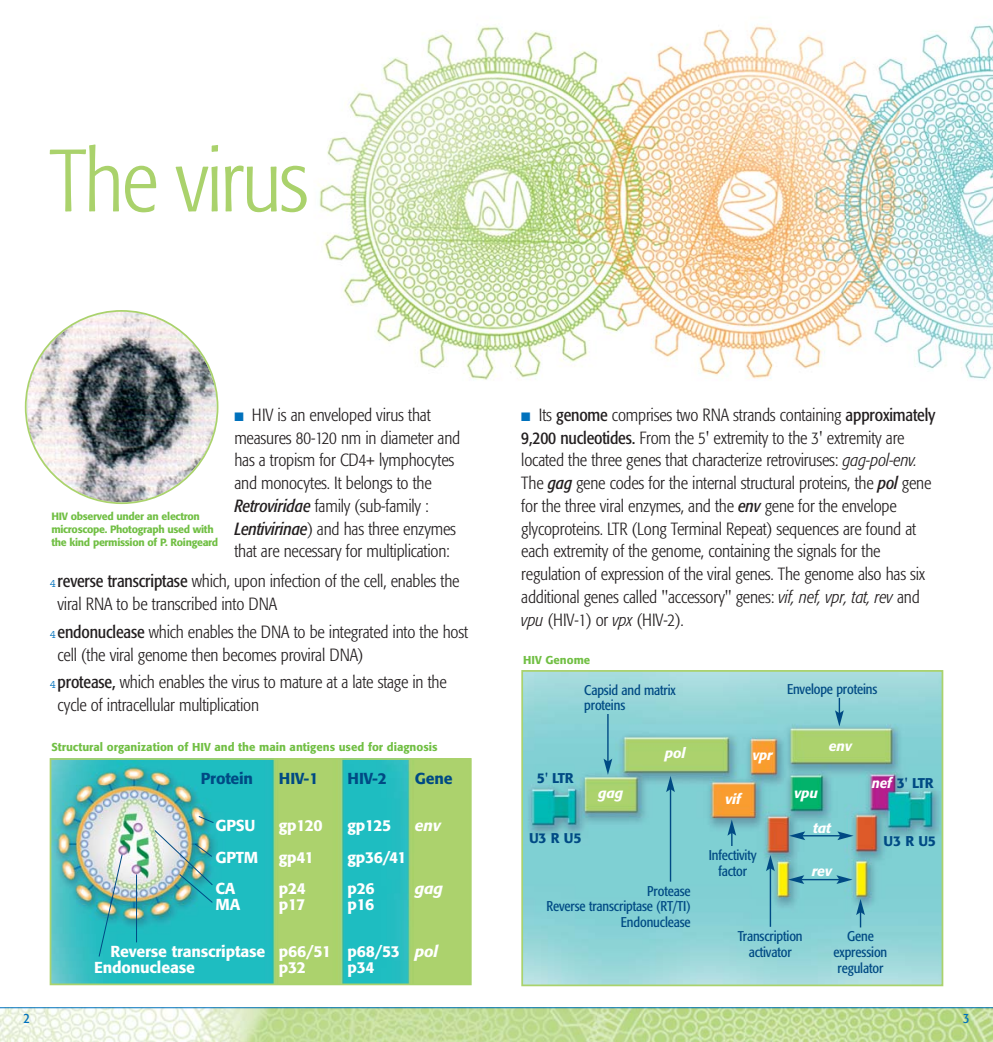
<style>
.page{position:relative;width:993px;height:1042px;background:#fff}
.page>*{position:absolute;margin:0;border:0;box-sizing:border-box;transform-origin:0 0}
.t1{font:300 condensed 87.5px "Formata";letter-spacing:-.025em;color:#aad26c}
.t2{font:300 condensed 17.5px/22.8px "Formata";letter-spacing:-.01em;color:#231f20}
.t3{font:500 15.75px/15.8px "Formata";letter-spacing:-.01em;color:#fff}
.t4{font:500 15.75px "Formata";letter-spacing:-.01em;color:#004a84}
.t5{font:italic 500 15.75px "Formata";letter-spacing:-.01em;color:#fff}
.t6{font:condensed 14px/15.8px "Formata";letter-spacing:-.01em;color:#004a84;text-align:center}
.t7{font:500 14px "Formata";letter-spacing:-.01em;color:#004a84}
.t8{font:italic 500 14px "Formata";letter-spacing:-.01em;color:#fff}
.t9{font:italic 500 14px "Formata";letter-spacing:-.01em;color:#fff;scale:.96 1}
.t10{font:condensed 14px "Formata";color:#0071bc}
.t11{font:500 11.38px "Formata";color:#71bf44}
.t12{font:500 10.5px/13.1px "Formata";letter-spacing:-.03em;color:#71bf44}
.s1{color:#0071bc}
.s2{font-weight:400;font-style:italic}
.s3{font-family:"Courier";font-weight:400;font-stretch:normal;font-size:12.25px;color:#0071bc}
.s4{font-weight:400}
.s5{font-style:italic}
.s6{font-style:italic;color:#fff}
</style>
<div class="page">
<img style="left:0;top:1008px;width:992px;height:34px">
<hr style="left:0;top:1007px;width:992px;height:1px;background:#0071bc">
<img style="left:318px;top:25px;width:674px;height:355px">
<img style="left:53px;top:761px;width:415px;height:221px">
<div style="left:50px;top:758px;width:421px;height:227px;border:2px solid #aad26c"></div>
<img style="left:524px;top:673px;width:416px;height:310px">
<div style="left:521px;top:670px;width:422px;height:316px;border:2px solid #aad26c"></div>
<img style="left:98px;top:853px;width:25px;height:104px">
<hr style="left:801px;top:835px;width:39px;height:1px;background:#004a84">
<svg style="left:788px;top:831px;width:17px;height:9px"></svg>
<svg style="left:837px;top:831px;width:16px;height:9px"></svg>
<hr style="left:801px;top:879px;width:38px;height:1px;background:#004a84">
<svg style="left:787px;top:875px;width:17px;height:9px"></svg>
<svg style="left:836px;top:875px;width:16px;height:9px"></svg>
<hr style="left:669px;top:789px;width:2px;height:92px;background:#004a84">
<svg style="left:666px;top:776px;width:8px;height:16px"></svg>
<hr style="left:607px;top:714px;width:1px;height:48px;background:#004a84">
<svg style="left:603px;top:758px;width:9px;height:17px"></svg>
<svg style="left:834px;top:698px;width:9px;height:28px"></svg>
<svg style="left:855px;top:899px;width:9px;height:28px"></svg>
<svg style="left:727px;top:819px;width:9px;height:27px"></svg>
<hr style="left:136px;top:874px;width:1px;height:68px;background:#004a84">
<img style="left:153px;top:815px;width:61px;height:88px">
<hr style="left:769px;top:868px;width:1px;height:59px;background:#004a84">
<svg style="left:765px;top:855px;width:9px;height:16px"></svg>
<svg style="left:25px;top:310px;width:193px;height:194px"></svg>
<h1 class="t1" style="left:50px;top:144px;width:260px">The virus</h1>
<p class="t2" style="left:234px;top:404px;width:227px"><span class="s1">■</span> HIV is an enveloped virus that measures 80-120 nm in diameter and has a tropism for CD4+ lymphocytes and monocytes. It belongs to the <span class="s2">Retroviridae</span> family (sub-family :<br><span class="s2">Lentivirinae</span>) and has three enzymes that are necessary for multiplication:</p>
<p class="t2" style="left:57px;top:571px;width:403px;text-indent:-8px"><span class="s3">4</span><span class="s4">reverse transcriptase</span> which, upon infection of the cell, enables the viral RNA to be transcribed into DNA</p>
<p class="t2" style="left:57px;top:622px;width:412px;text-indent:-8px"><span class="s3">4</span><span class="s4">endonuclease</span> which enables the DNA to be integrated into the host cell (the viral genome then becomes proviral DNA)</p>
<p class="t2" style="left:57px;top:672px;width:390px;text-indent:-8px"><span class="s3">4</span><span class="s4">protease,</span> which enables the virus to mature at a late stage in the cycle of intracellular multiplication</p>
<p class="t12" style="left:51px;top:510px;width:168px">HIV observed under an electron microscope. Photograph used with the kind permission of P. Roingeard</p>
<p class="t11" style="left:51px;top:741px;width:387px">Structural organization of HIV and the main antigens used for diagnosis</p>
<p class="t4" style="left:201px;top:771px;width:54px">Protein</p>
<p class="t4" style="left:279px;top:771px;width:41px">HIV-1</p>
<p class="t4" style="left:347px;top:771px;width:41px">HIV-2</p>
<p class="t4" style="left:414px;top:771px;width:39px">Gene</p>
<p class="t3" style="left:215px;top:819px;width:41px">GPSU</p>
<p class="t3" style="left:279px;top:819px;width:45px">gp120</p>
<p class="t3" style="left:347px;top:819px;width:45px">gp125</p>
<p class="t5" style="left:414px;top:818px;width:28px">env</p>
<p class="t3" style="left:215px;top:850px;width:44px">GPTM</p>
<p class="t3" style="left:279px;top:850px;width:37px">gp41</p>
<p class="t3" style="left:347px;top:850px;width:61px">gp36/41</p>
<p class="t3" style="left:215px;top:882px;width:21px">CA</p>
<p class="t3" style="left:279px;top:882px;width:29px">p24</p>
<p class="t3" style="left:347px;top:882px;width:29px">p26</p>
<p class="t5" style="left:414px;top:881px;width:30px">gag</p>
<p class="t3" style="left:215px;top:898px;width:26px">MA</p>
<p class="t3" style="left:279px;top:898px;width:28px">p17</p>
<p class="t3" style="left:347px;top:898px;width:28px">p16</p>
<p class="t3" style="left:94px;top:945px;width:345px;text-indent:16px">Reverse transcriptase p66/51 p68/53 <span class="s5">pol<br></span>Endonuclease</p>
<p class="t3" style="left:279px;top:961px;width:29px">p32</p>
<p class="t3" style="left:347px;top:961px;width:29px">p34</p>
<p class="t2" style="left:521px;top:404px;width:415px"><span class="s1">■</span> Its <span class="s4">genome</span> comprises two RNA strands containing <span class="s4">approximately 9,200 nucleotides.</span> From the 5' extremity to the 3' extremity are located the three genes that characterize retroviruses: <span class="s5">gag-pol-env.<br></span>The <span class="s2">gag</span> gene codes for the internal structural proteins, the <span class="s2">pol</span> gene for the three viral enzymes, and the <span class="s2">env</span> gene for the envelope glycoproteins. LTR (Long Terminal Repeat) sequences are found at each extremity of the genome, containing the signals for the regulation of expression of the viral genes. The genome also has six additional genes called "accessory" genes: <span class="s5">vif, nef, vpr, tat, rev</span> and <span class="s5">vpu</span> (HIV-1) or <span class="s5">vpx</span> (HIV-2).</p>
<p class="t11" style="left:523px;top:654px;width:69px">HIV Genome</p>
<p class="t6" style="left:584px;top:683px;width:93px;text-align:left">Capsid and matrix proteins</p>
<p class="t6" style="left:786px;top:682px;width:92px">Envelope proteins</p>
<p class="t8" style="left:664px;top:747px;width:22px">pol</p>
<p class="t9" style="left:752px;top:748px;width:22px">vpr</p>
<p class="t8" style="left:828px;top:740px;width:25px">env</p>
<p class="t7" style="left:537px;top:772px;width:38px">5' LTR</p>
<p class="t7" style="left:871px;top:776px;width:63px"><span class="s6">nef</span> 3' LTR</p>
<p class="t8" style="left:793px;top:786px;width:25px">vpu</p>
<p class="t8" style="left:812px;top:821px;width:20px">tat</p>
<p class="t8" style="left:811px;top:865px;width:22px">rev</p>
<p class="t8" style="left:598px;top:786px;width:27px">gag</p>
<p class="t8" style="left:724px;top:793px;width:18px">vif</p>
<p class="t7" style="left:529px;top:832px;width:54px">U3 R U5</p>
<p class="t7" style="left:883px;top:834px;width:54px">U3 R U5</p>
<p class="t6" style="left:708px;top:848px;width:49px">Infectivity factor</p>
<p class="t6" style="left:546px;top:884px;width:146px;text-align:right">Protease<br>Reverse transcriptase (RT/TI)<br>Endonuclease</p>
<p class="t6" style="left:737px;top:929px;width:66px">Transcription activator</p>
<p class="t6" style="left:833px;top:929px;width:55px">Gene expression regulator</p>
<p class="t10" style="left:23px;top:1012px;width:8px">2</p>
<p class="t10" style="left:962px;top:1012px;width:8px">3</p>
</div>
